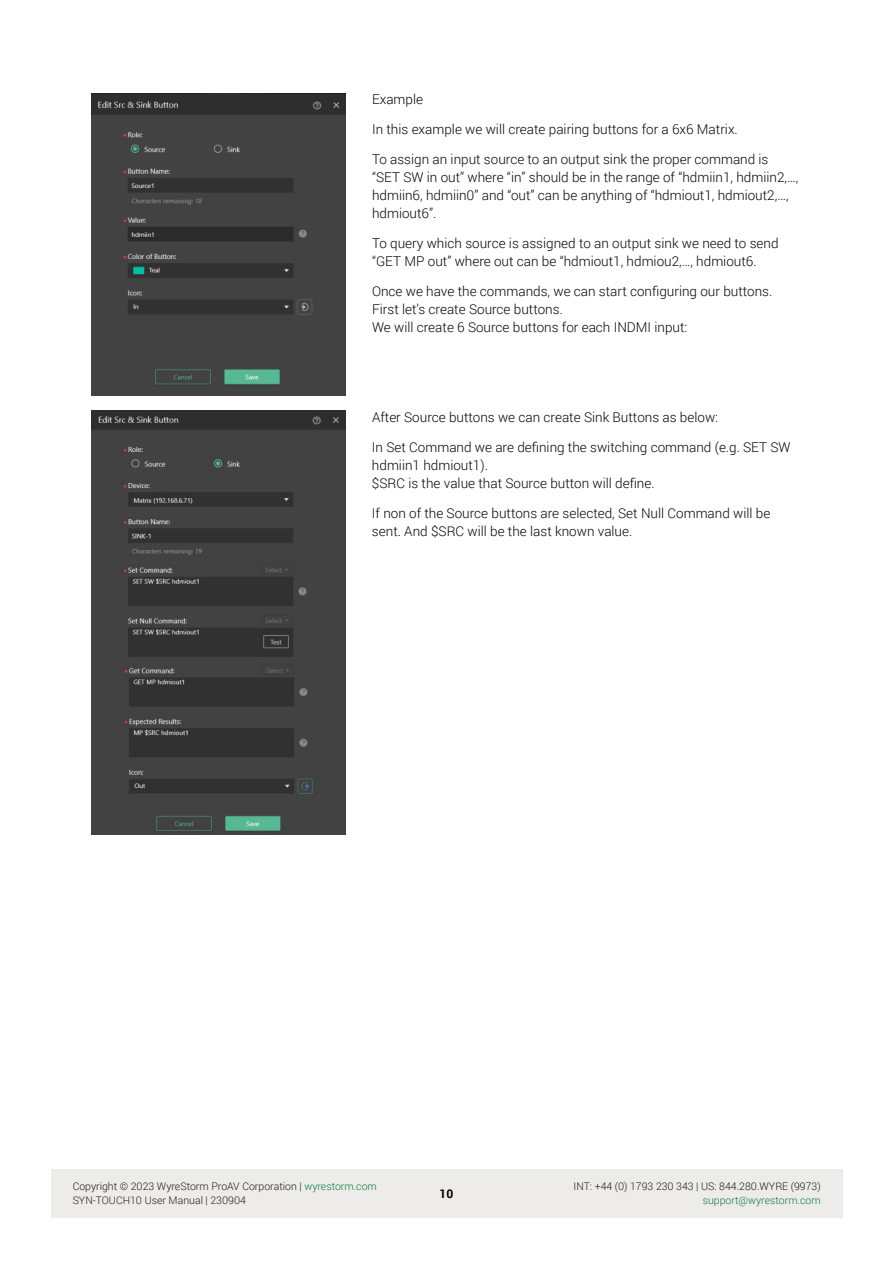
<style>
.page{position:relative;width:893px;height:1263px;background:#fff}
.page>*{position:absolute;margin:0;border:0;box-sizing:border-box;transform-origin:0 0}
.t1{font:300 13.5px/18px "Roboto";color:#070504}
.t2{font:700 12px "Roboto";color:#000}
.t3{font:300 10.5px/13.5px "Roboto";color:#1e1c1a}
.t4{font:300 10.5px "Roboto";color:#0b7a3d}
.s1{color:#077a3d}
.s2{color:#211d1e}
</style>
<div class="page">
<div style="left:51px;top:1169px;width:791px;height:48px;background:#eeeceb"></div>
<img style="left:92px;top:94px;width:254px;height:302px">
<img style="left:92px;top:410px;width:254px;height:424px">
<p class="t1" style="left:372px;top:90px;width:53px">Example</p>
<p class="t1" style="left:372px;top:120px;width:367px">In this example we will create pairing buttons for a 6x6 Matrix.</p>
<p class="t1" style="left:372px;top:150px;width:428px">To assign an input source to an output sink the proper command is “SET SW in out” where “in” should be in the range of “hdmiin1, hdmiin2,…, hdmiin6, hdmiin0” and “out” can be anything of “hdmiout1, hdmiout2,…, hdmiout6”.</p>
<p class="t1" style="left:372px;top:234px;width:408px">To query which source is assigned to an output sink we need to send “GET MP out” where out can be “hdmiout1, hdmiou2,…, hdmiout6.</p>
<p class="t1" style="left:372px;top:282px;width:402px">Once we have the commands, we can start configuring our buttons.<br>First let’s create Source buttons.<br>We will create 6 Source buttons for each INDMI input:</p>
<p class="t1" style="left:372px;top:408px;width:348px">After Source buttons we can create Sink Buttons as below:</p>
<p class="t1" style="left:372px;top:438px;width:420px">In Set Command we are defining the switching command (e.g. SET SW hdmiin1 hdmiout1).<br>$SRC is the value that Source button will define.</p>
<p class="t1" style="left:372px;top:504px;width:400px">If non of the Source buttons are selected, Set Null Command will be sent. And $SRC will be the last known value.</p>
<p class="t3" style="left:73px;top:1179px;width:306px">Copyright © 2023 WyreStorm ProAV Corporation | <span class="s1">wyrestorm.com<br></span><span class="s2">SYN-TOUCH10 User Manual | 230904</span></p>
<p class="t2" style="left:440px;top:1185px;width:15px">10</p>
<p class="t3" style="left:574px;top:1179px;width:249px">INT: +44 (0) 1793 230 343 | US: 844.280.WYRE (9973)</p>
<p class="t4" style="left:703px;top:1192px;width:120px">support@wyrestorm.com</p>
</div>
